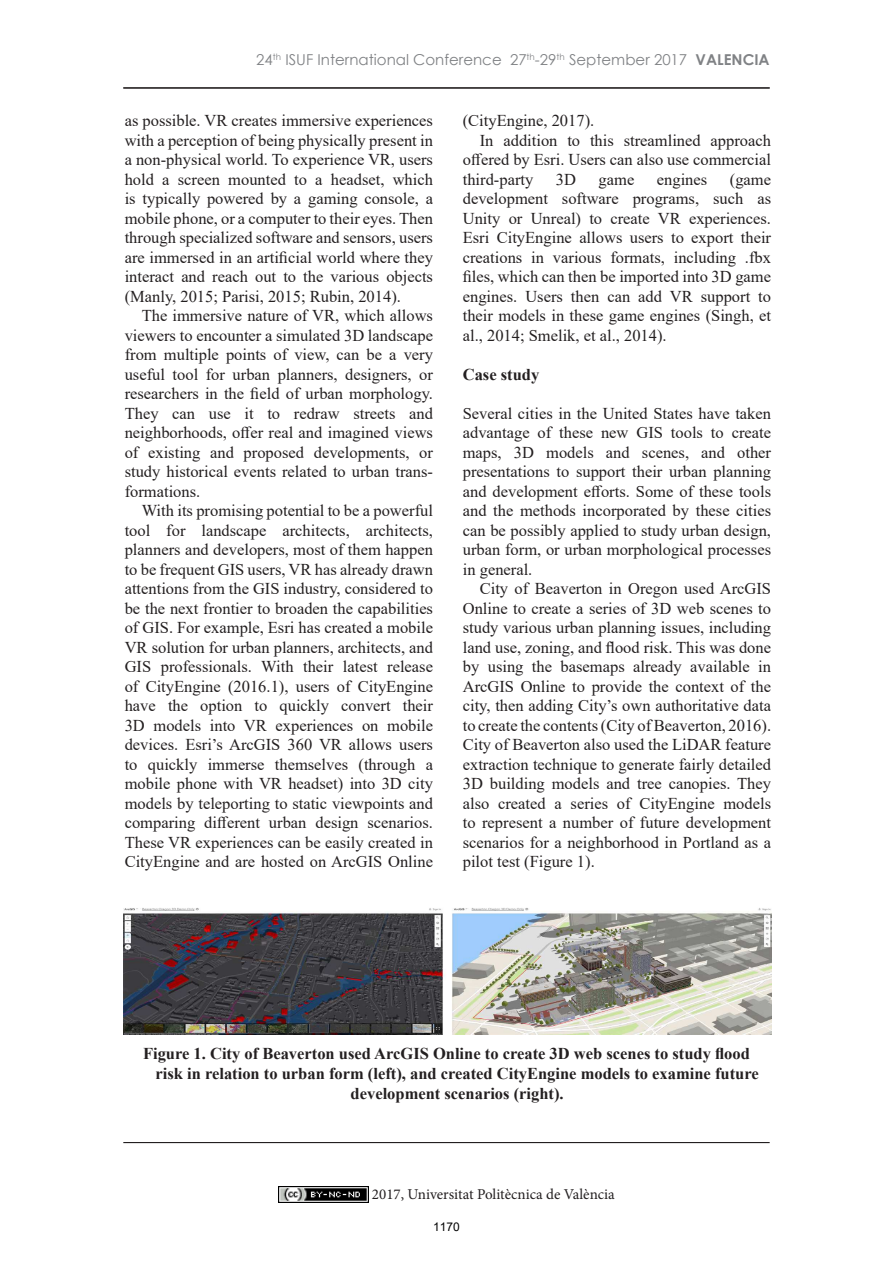
<style>
.page{position:relative;width:893px;height:1263px;background:#fff}
.page>*{position:absolute;margin:0;border:0;box-sizing:border-box;transform-origin:0 0}
.t1{font:16.5px/19.5px "Times New Roman";color:#231f20;text-align:justify}
.t2{font:700 16.5px "Times New Roman";color:#231f20}
.t3{font:15px "Century Gothic";color:#808285}
.t4{font:15px "Minion Pro";color:#231f20}
.t5{font:12px "Arial";color:#000}
.s1{font-weight:700}
</style>
<div class="page">
<hr style="left:123px;top:1142px;width:647px;height:1px;background:#231f20">
<hr style="left:123px;top:87px;width:647px;height:1px;background:#231f20">
<img style="left:278px;top:1186px;width:90px;height:17px">
<img style="left:123px;top:908px;width:648px;height:126px">
<p class="t3" style="left:256px;top:53px;width:515px">24<sup>th</sup> ISUF International Conference 27<sup>th</sup>-29<sup>th</sup> September 2017 <span class="s1">VALENCIA</span></p>
<p class="t1" style="left:125px;top:113px;width:310px">as possible. VR creates immersive experiences with a perception of being physically present in a non-physical world. To experience VR, users hold a screen mounted to a headset, which is typically powered by a gaming console, a mobile phone, or a computer to their eyes. Then through specialized software and sensors, users are immersed in an artiicial world where they interact and reach out to the various objects (Manly, 2015; Parisi, 2015; Rubin, 2014).</p>
<p class="t1" style="left:125px;top:305px;width:310px;text-indent:17px">The immersive nature of VR, which allows viewers to encounter a simulated 3D landscape from multiple points of view, can be a very useful tool for urban planners, designers, or researchers in the ield of urban morphology.<br>They can use it to redraw streets and neighborhoods, o悲er real and imagined views of existing and proposed developments, or study historical events related to urban trans&shy;formations.</p>
<p class="t1" style="left:125px;top:500px;width:310px;text-indent:17px">With its promising potential to be a powerful tool for landscape architects, architects, planners and developers, most of them happen to be frequent GIS users, VR has already drawn attentions from the GIS industry, considered to be the next frontier to broaden the capabilities of GIS. For example, Esri has created a mobile VR solution for urban planners, architects, and GIS professionals. With their latest release of CityEngine (2016.1), users of CityEngine have the option to quickly convert their 3D models into VR experiences on mobile devices. Esri’s ArcGIS 360 VR allows users to quickly immerse themselves (through a mobile phone with VR headset) into 3D city models by teleporting to static viewpoints and comparing di悲erent urban design scenarios.<br>These VR experiences can be easily created in CityEngine and are hosted on ArcGIS Online</p>
<p class="t1" style="left:463px;top:113px;width:133px">(CityEngine, 2017).</p>
<p class="t1" style="left:480px;top:132px;width:293px">In addition to this streamlined approach</p>
<p class="t1" style="left:463px;top:149px;width:310px">o悲ered by Esri. Users can also use commercial</p>
<p class="t1" style="left:463px;top:171px;width:72px">third-party</p>
<p class="t1" style="left:556px;top:171px;width:22px">3D</p>
<p class="t1" style="left:599px;top:171px;width:37px">game</p>
<p class="t1" style="left:657px;top:171px;width:52px">engines</p>
<p class="t1" style="left:463px;top:171px;width:310px;text-indent:267px">(game development software programs, such as Unity or Unreal) to create VR experiences.<br>Esri CityEngine allows users to export their creations in various formats, including .fbx iles, which can then be imported into 3D game engines. Users then can add VR support to their models in these game engines (Singh, et al., 2014; Smelik, et al., 2014).</p>
<p class="t2" style="left:463px;top:369px;width:78px">Case study</p>
<p class="t1" style="left:463px;top:403px;width:310px">Several cities in the United States have taken advantage of these new GIS tools to create maps, 3D models and scenes, and other presentations to support their urban planning and development e悲orts. Some of these tools and the methods incorporated by these cities can be possibly applied to study urban design, urban form, or urban morphological processes in general.</p>
<p class="t1" style="left:463px;top:581px;width:310px;text-indent:17px">City of Beaverton in Oregon used ArcGIS Online to create a series of 3D web scenes to study various urban planning issues, including land use, zoning, and lood risk. This was done by using the basemaps already available in ArcGIS Online to provide the context of the city, then adding City’s own authoritative data to create the contents (City of Beaverton, 2016).<br>City of Beaverton also used the LiDAR feature extraction technique to generate fairly detailed 3D building models and tree canopies. They also created a series of CityEngine models to represent a number of future development scenarios for a neighborhood in Portland as a pilot test (Figure 1).</p>
<p class="t2" style="left:143px;top:1042px;width:608px">Figure 1. City of Beaverton used ArcGIS Online to create 3D web scenes to study lood</p>
<p class="t2" style="left:156px;top:1068px;width:605px">risk in relation to urban form (left), and created CityEngine models to examine future</p>
<p class="t2" style="left:351px;top:1088px;width:215px">development scenarios (right).</p>
<p class="t4" style="left:372px;top:1188px;width:244px">2017, Universitat Politècnica de València</p>
<p class="t5" style="left:433px;top:1219px;width:28px">1170</p>
</div>
